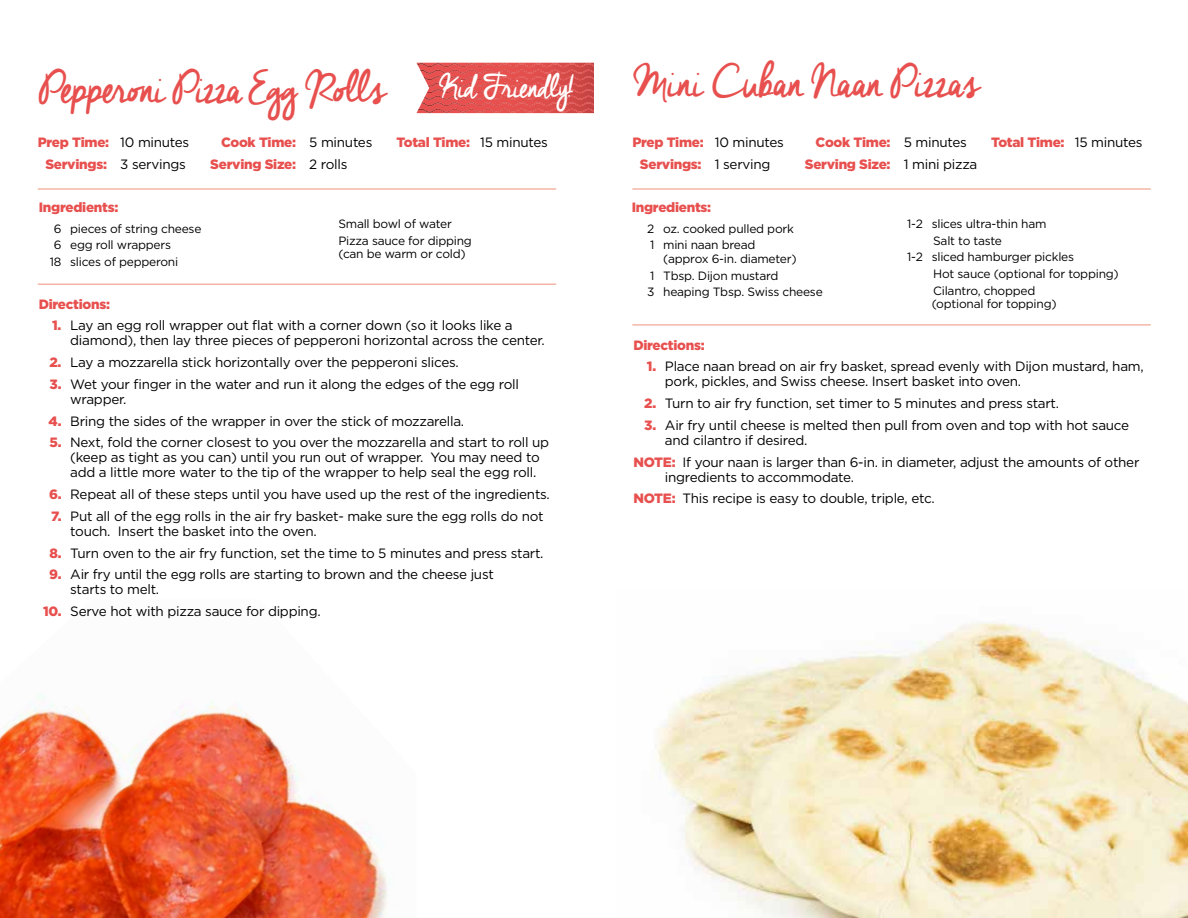
<style>
.page{position:relative;width:1188px;height:918px;background:#fff}
.page>*{position:absolute;margin:0;border:0;box-sizing:border-box;transform-origin:0 0}
.t1{font:45px "Cheddar Jack";letter-spacing:-.065em;color:#e7504e}
.t2{font:45px "Cheddar Jack";letter-spacing:-.02em;color:#e7504e}
.t3{font:32.85px "Cheddar Jack";letter-spacing:-.06em;color:#fff}
.t4{font:13.5px/15px "Gotham";letter-spacing:-.02em;color:#000}
.t5{font:900 13.5px "Gotham";letter-spacing:-.02em;color:#e7504e}
.t6{font:12px/16.8px "Gotham";letter-spacing:-.02em;color:#000}
.s1{font-weight:400;color:#000}
.s2{font-weight:900;color:#e7504e}
</style>
<div class="page">
<img style="left:0;top:695px;width:388px;height:223px">
<img style="left:655px;top:622px;width:533px;height:296px">
<svg style="left:417px;top:63px;width:177px;height:50px;background:#de5755"></svg>
<hr style="left:632px;top:188px;width:519px;height:2px;background:#f4b6a7">
<hr style="left:632px;top:324px;width:519px;height:2px;background:#f4b6a7">
<hr style="left:38px;top:188px;width:518px;height:2px;background:#f4b6a7">
<hr style="left:38px;top:284px;width:518px;height:1px;background:#f4b6a7">
<h2 class="t3" style="left:439px;top:70px;width:137px">Kid Friendly!</h2>
<h1 class="t2" style="left:633px;top:60px;width:348px">Mini Cuban Naan Pizzas</h1>
<p class="t5" style="left:632px;top:134px;width:153px">Prep Time: <span class="s1">10 minutes</span></p>
<p class="t5" style="left:816px;top:134px;width:153px">Cook Time: <span class="s1">5 minutes</span></p>
<p class="t5" style="left:991px;top:134px;width:153px">Total Time: <span class="s1">15 minutes</span></p>
<p class="t5" style="left:640px;top:156px;width:132px">Servings: <span class="s1">1 serving</span></p>
<p class="t5" style="left:805px;top:156px;width:174px">Serving Size: <span class="s1">1 mini pizza</span></p>
<h1 class="t1" style="left:39px;top:65px;width:349px">Pepperoni Pizza Egg Rolls</h1>
<p class="t5" style="left:38px;top:134px;width:153px">Prep Time: <span class="s1">10 minutes</span></p>
<p class="t5" style="left:221px;top:134px;width:153px">Cook Time: <span class="s1">5 minutes</span></p>
<p class="t5" style="left:396px;top:134px;width:153px">Total Time: <span class="s1">15 minutes</span></p>
<p class="t5" style="left:45px;top:156px;width:142px">Servings: <span class="s1">3 servings</span></p>
<p class="t5" style="left:210px;top:156px;width:139px">Serving Size: <span class="s1">2 rolls</span></p>
<p class="t5" style="left:39px;top:200px;width:81px">Ingredients:</p>
<p class="t6" style="left:54px;top:220px;width:149px">6 pieces of string cheese</p>
<p class="t6" style="left:54px;top:237px;width:119px">6 egg roll wrappers</p>
<p class="t6" style="left:50px;top:253px;width:130px">18 slices of pepperoni</p>
<p class="t6" style="left:338px;top:215px;width:135px">Small bowl of water<br>Pizza sauce for dipping</p>
<p class="t6" style="left:338px;top:245px;width:129px">(can be warm or cold)</p>
<p class="t5" style="left:39px;top:296px;width:73px">Directions:</p>
<p class="t4" style="left:70px;top:318px;width:476px;text-indent:-18px"><span class="s2">1.</span> Lay an egg roll wrapper out flat with a corner down (so it looks like a diamond), then lay three pieces of pepperoni horizontal across the center.</p>
<p class="t4" style="left:50px;top:355px;width:411px"><span class="s2">2.</span> Lay a mozzarella stick horizontally over the pepperoni slices.</p>
<p class="t4" style="left:70px;top:376px;width:450px;text-indent:-21px"><span class="s2">3.</span> Wet your finger in the water and run it along the edges of the egg roll wrapper.</p>
<p class="t4" style="left:49px;top:413px;width:417px"><span class="s2">4.</span> Bring the sides of the wrapper in over the stick of mozzarella.</p>
<p class="t4" style="left:70px;top:435px;width:480px;text-indent:-21px"><span class="s2">5.</span> Next, fold the corner closest to you over the mozzarella and start to roll up (keep as tight as you can) until you run out of wrapper. You may need to add a little more water to the tip of the wrapper to help seal the egg roll.</p>
<p class="t4" style="left:49px;top:487px;width:502px"><span class="s2">6.</span> Repeat all of these steps until you have used up the rest of the ingredients.</p>
<p class="t4" style="left:70px;top:508px;width:475px;text-indent:-19px"><span class="s2">7.</span> Put all of the egg rolls in the air fry basket- make sure the egg rolls do not touch. Insert the basket into the oven.</p>
<p class="t4" style="left:50px;top:545px;width:496px"><span class="s2">8.</span> Turn oven to the air fry function, set the time to 5 minutes and press start.</p>
<p class="t4" style="left:70px;top:567px;width:425px;text-indent:-21px"><span class="s2">9.</span> Air fry until the egg rolls are starting to brown and the cheese just starts to melt.</p>
<p class="t4" style="left:43px;top:604px;width:279px"><span class="s2">10.</span> Serve hot with pizza sauce for dipping.</p>
<p class="t5" style="left:632px;top:200px;width:81px">Ingredients:</p>
<p class="t6" style="left:647px;top:220px;width:148px">2 oz. cooked pulled pork<br>1 mini naan bread</p>
<p class="t6" style="left:647px;top:250px;width:177px;text-indent:16px">(approx 6-in. diameter)<br>1 Tbsp. Dijon mustard<br>3 heaping Tbsp. Swiss cheese</p>
<p class="t6" style="left:907px;top:215px;width:141px">1-2 slices ultra-thin ham</p>
<p class="t6" style="left:933px;top:232px;width:70px">Salt to taste</p>
<p class="t6" style="left:907px;top:249px;width:169px">1-2 sliced hamburger pickles</p>
<p class="t6" style="left:933px;top:265px;width:187px">Hot sauce (optional for topping)</p>
<p class="t6" style="left:933px;top:282px;width:104px">Cilantro, chopped</p>
<p class="t6" style="left:932px;top:296px;width:126px">(optional for topping)</p>
<p class="t5" style="left:633px;top:337px;width:73px">Directions:</p>
<p class="t4" style="left:665px;top:359px;width:480px;text-indent:-18px"><span class="s2">1.</span> Place naan bread on air fry basket, spread evenly with Dijon mustard, ham, pork, pickles, and Swiss cheese. Insert basket into oven.</p>
<p class="t4" style="left:644px;top:396px;width:416px"><span class="s2">2.</span> Turn to air fry function, set timer to 5 minutes and press start.</p>
<p class="t4" style="left:665px;top:417px;width:466px;text-indent:-21px"><span class="s2">3.</span> Air fry until cheese is melted then pull from oven and top with hot sauce and cilantro if desired.</p>
<p class="t4" style="left:665px;top:454px;width:476px;text-indent:-31px"><span class="s2">NOTE:</span> If your naan is larger than 6-in. in diameter, adjust the amounts of other ingredients to accommodate.</p>
<p class="t4" style="left:633px;top:491px;width:303px"><span class="s2">NOTE:</span> This recipe is easy to double, triple, etc.</p>
</div>
